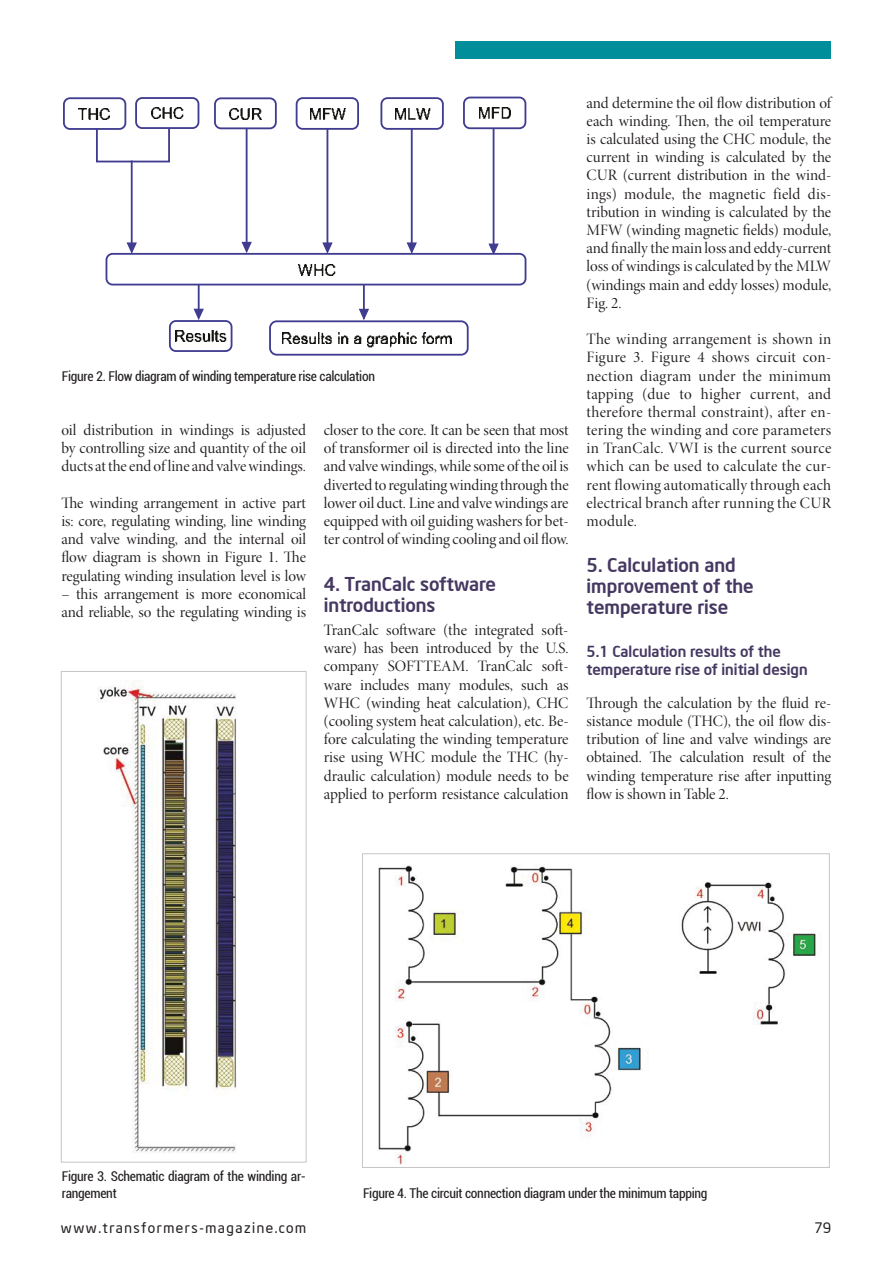
<style>
.page{position:relative;width:893px;height:1263px;background:#fff}
.page>*{position:absolute;margin:0;border:0;box-sizing:border-box;transform-origin:0 0}
.t1{font:500 18.75px/21px "Neo Sans Intel";color:#453861}
.t2{font:15.9px/18.1px "Minion Pro Disp";letter-spacing:-.005em;color:#231f20;text-align:justify}
.t3{font:500 15px/18px "Neo Sans Intel";color:#453861}
.t4{font:14.25px "Neo Sans Intel";letter-spacing:.11em;color:#231f20}
.t5{font:condensed 13.5px/16.5px "Roboto";letter-spacing:-.02em;color:#231f20}
</style>
<div class="page">
<img style="left:98px;top:681px;width:139px;height:472px">
<div style="left:61px;top:671px;width:245px;height:492px;border:1px solid #c7c6c5"></div>
<img style="left:229px;top:108px;width:33px;height:12px">
<div style="left:214px;top:97px;width:63px;height:32px;border:2px solid #403c90;border-radius:6px"></div>
<img style="left:310px;top:109px;width:36px;height:11px">
<div style="left:296px;top:97px;width:63px;height:33px;border:2px solid #403c90;border-radius:6px"></div>
<img style="left:395px;top:109px;width:35px;height:11px">
<div style="left:380px;top:97px;width:64px;height:33px;border:2px solid #403c90;border-radius:6px"></div>
<img style="left:479px;top:108px;width:32px;height:11px">
<div style="left:463px;top:97px;width:63px;height:32px;border:2px solid #403c90;border-radius:6px"></div>
<img style="left:299px;top:264px;width:36px;height:12px">
<div style="left:106px;top:253px;width:420px;height:32px;border:2px solid #403c90;border-radius:6px"></div>
<hr style="left:246px;top:129px;width:2px;height:116px;background:#403c90">
<svg style="left:241px;top:241px;width:12px;height:12px"></svg>
<hr style="left:326px;top:129px;width:2px;height:117px;background:#403c90">
<svg style="left:321px;top:242px;width:13px;height:12px"></svg>
<hr style="left:411px;top:129px;width:2px;height:117px;background:#403c90">
<svg style="left:406px;top:242px;width:12px;height:12px"></svg>
<hr style="left:493px;top:129px;width:1px;height:118px;background:#403c90">
<svg style="left:487px;top:243px;width:13px;height:12px"></svg>
<img style="left:79px;top:108px;width:31px;height:12px">
<div style="left:63px;top:97px;width:63px;height:33px;border:2px solid #403c90;border-radius:6px"></div>
<img style="left:151px;top:108px;width:33px;height:11px">
<div style="left:135px;top:97px;width:64px;height:32px;border:2px solid #403c90;border-radius:6px"></div>
<hr style="left:131px;top:161px;width:2px;height:84px;background:#403c90">
<svg style="left:126px;top:242px;width:12px;height:12px"></svg>
<div style="left:96px;top:128px;width:74px;height:34px;border:2px solid #403c90"></div>
<hr style="left:198px;top:285px;width:2px;height:27px;background:#403c90">
<svg style="left:193px;top:308px;width:11px;height:12px"></svg>
<img style="left:176px;top:331px;width:50px;height:11px">
<div style="left:169px;top:320px;width:63px;height:32px;border:2px solid #403c90;border-radius:6px"></div>
<hr style="left:363px;top:285px;width:2px;height:27px;background:#403c90">
<svg style="left:359px;top:308px;width:10px;height:12px"></svg>
<img style="left:282px;top:333px;width:170px;height:15px">
<div style="left:269px;top:320px;width:200px;height:36px;border:2px solid #403c90;border-radius:7px"></div>
<img style="left:378px;top:864px;width:438px;height:301px">
<div style="left:362px;top:853px;width:468px;height:315px;border:1px solid #c7c6c5"></div>
<div style="left:455px;top:42px;width:376px;height:17px;background:#008f9a"></div>
<p class="t5" style="left:62px;top:368px;width:315px">Figure 2. Flow diagram of winding temperature rise calculation</p>
<p class="t2" style="left:61px;top:422px;width:246px">oil distribution in windings is adjusted by controlling size and quantity of the oil ducts at the end of line and valve windings.</p>
<p class="t2" style="left:61px;top:495px;width:246px">The winding arrangement in active part is: core, regulating winding, line winding and valve winding, and the internal oil flow diagram is shown in Figure 1. The regulating winding insulation level is low</p>
<p class="t2" style="left:61px;top:586px;width:246px">– this arrangement is more economical and reliable, so the regulating winding is</p>
<p class="t2" style="left:324px;top:422px;width:246px">closer to the core. It can be seen that most of transformer oil is directed into the line and valve windings, while some of the oil is diverted to regulating winding through the lower oil duct. Line and valve windings are equipped with oil guiding washers for bet&shy;ter control of winding cooling and oil flow.</p>
<p class="t1" style="left:324px;top:572px;width:174px">4. TranCalc software introductions</p>
<p class="t2" style="left:324px;top:622px;width:246px">TranCalc software (the integrated soft&shy;ware) has been introduced by the U.S. company SOFTTEAM. TranCalc soft&shy;ware includes many modules, such as WHC (winding heat calculation), CHC (cooling system heat calculation), etc. Be&shy;fore calculating the winding temperature rise using WHC module the THC (hy&shy;draulic calculation) module needs to be applied to perform resistance calculation</p>
<p class="t2" style="left:586px;top:95px;width:246px">and determine the oil flow distribution of each winding. Then, the oil temperature is calculated using the CHC module, the current in winding is calculated by the CUR (current distribution in the wind&shy;ings) module, the magnetic field dis&shy;tribution in winding is calculated by the MFW (winding magnetic fields) module, and finally the main loss and eddy-current loss of windings is calculated by the MLW (windings main and eddy losses) module, Fig. 2.</p>
<p class="t2" style="left:586px;top:331px;width:246px">The winding arrangement is shown in Figure 3. Figure 4 shows circuit con&shy;nection diagram under the minimum tapping (due to higher current, and therefore thermal constraint), after en&shy;tering the winding and core parameters in TranCalc. VWI is the current source which can be used to calculate the cur&shy;rent flowing automatically through each electrical branch after running the CUR module.</p>
<p class="t1" style="left:586px;top:554px;width:169px">5. Calculation and improvement of the temperature rise</p>
<p class="t3" style="left:586px;top:642px;width:223px">5.1 Calculation results of the temperature rise of initial design</p>
<p class="t2" style="left:586px;top:695px;width:246px">Through the calculation by the fluid re&shy;sistance module (THC), the oil flow dis&shy;tribution of line and valve windings are obtained. The calculation result of the winding temperature rise after inputting flow is shown in Table 2.</p>
<p class="t5" style="left:62px;top:1168px;width:246px">Figure 3. Schematic diagram of the winding ar&shy;rangement</p>
<p class="t5" style="left:363px;top:1185px;width:346px">Figure 4. The circuit connection diagram under the minimum tapping</p>
<p class="t4" style="left:61px;top:1219px;width:247px">www.transformers-magazine.com</p>
<p class="t4" style="left:814px;top:1218px;width:18px">79</p>
</div>
